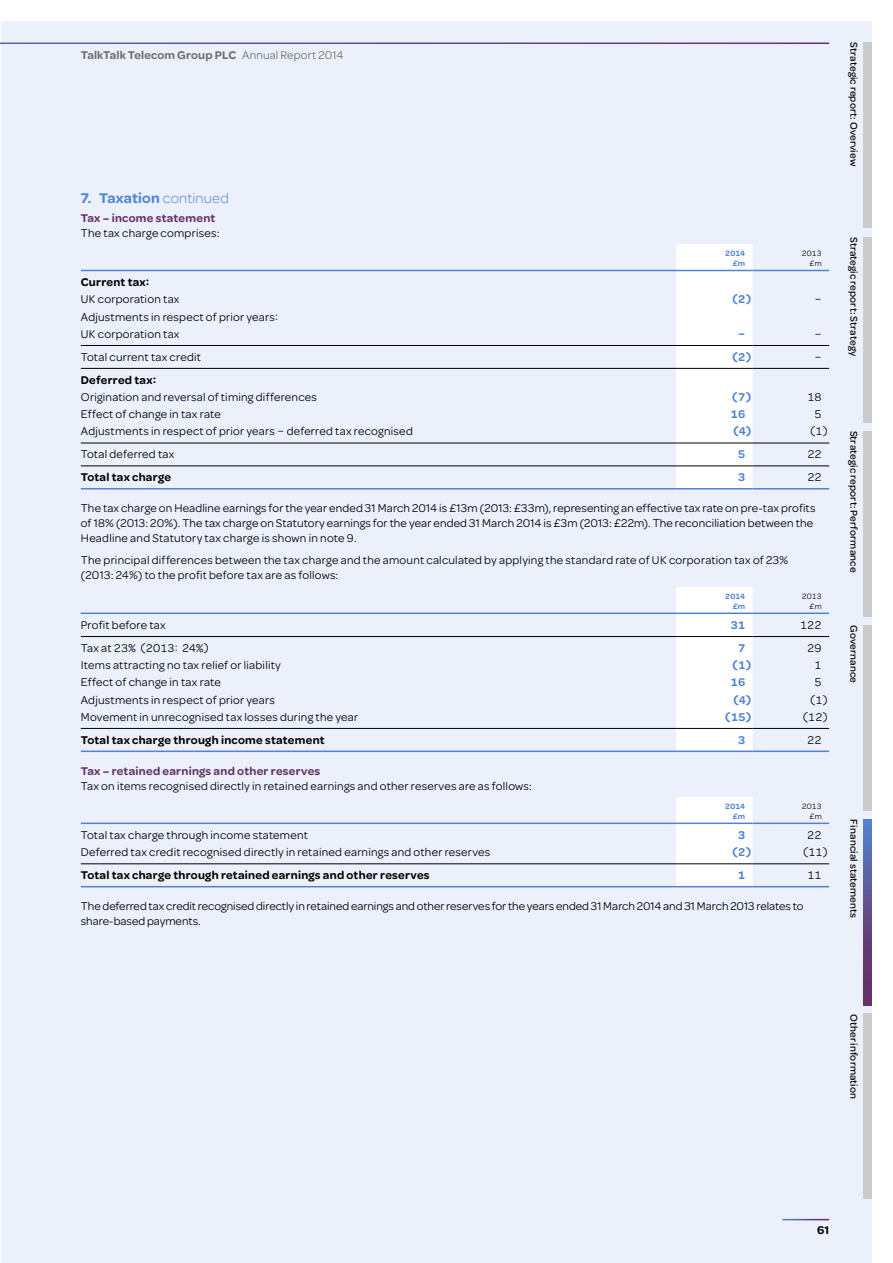
<style>
.page{position:relative;width:893px;height:1263px;background:#fff}
.page>*{position:absolute;margin:0;border:0;box-sizing:border-box;transform-origin:0 0}
.t1{font:600 15px "Omnes";letter-spacing:.01em;color:#5084d2}
.t2{font:12px/15px "Omnes";letter-spacing:.015em;color:#000}
.t3{font:600 12px "Omnes";letter-spacing:.025em;color:#000}
.t4{font:600 12px "Omnes";letter-spacing:.02em;color:#653169}
.t5{font:600 12px "Omnes";letter-spacing:.01em;color:#6f6f70}
.t6{font:600 12px "Omnes";letter-spacing:-.01em;color:#5084d2}
.t7{font:500 10.5px "Omnes";letter-spacing:.015em;color:#000}
.t8{font:600 8.25px/9.8px "Omnes";letter-spacing:.01em;color:#5084d2;text-align:right}
.t9{font:8.25px/9.8px "Omnes";letter-spacing:.005em;color:#000;text-align:right}
.s1{font-weight:400}
.s2{font-weight:300}
</style>
<div class="page">
<div style="left:1px;top:21px;width:871px;height:1242px;background:#ebf0fb"></div>
<div style="left:863px;top:43px;width:9px;height:185px;background:#cacbcb"></div>
<div style="left:863px;top:237px;width:9px;height:185px;background:#cacbcb"></div>
<div style="left:863px;top:431px;width:9px;height:186px;background:#cacbcb"></div>
<div style="left:863px;top:625px;width:9px;height:186px;background:#cacbcb"></div>
<svg style="left:863px;top:819px;width:9px;height:186px;background:#5e528f"></svg>
<div style="left:863px;top:1013px;width:9px;height:186px;background:#cacbcb"></div>
<hr style="left:782px;top:1219px;width:47px;height:1px;background:#fff">
<hr style="left:0;top:43px;width:829px;height:1px;background:#fff">
<div style="left:676px;top:244px;width:77px;height:244px;background:#fff"></div>
<hr style="left:81px;top:345px;width:595px;height:1px;background:#000">
<hr style="left:676px;top:345px;width:77px;height:1px;background:#000">
<hr style="left:753px;top:345px;width:76px;height:1px;background:#000">
<hr style="left:81px;top:443px;width:595px;height:1px;background:#000">
<hr style="left:676px;top:443px;width:77px;height:1px;background:#000">
<hr style="left:753px;top:443px;width:76px;height:1px;background:#000">
<hr style="left:81px;top:270px;width:595px;height:1px;background:#5084d2">
<hr style="left:676px;top:270px;width:77px;height:1px;background:#5084d2">
<hr style="left:753px;top:270px;width:76px;height:1px;background:#5084d2">
<hr style="left:81px;top:488px;width:595px;height:1px;background:#5084d2">
<hr style="left:676px;top:488px;width:77px;height:1px;background:#5084d2">
<hr style="left:753px;top:488px;width:76px;height:1px;background:#5084d2">
<hr style="left:81px;top:368px;width:595px;height:1px;background:#000">
<hr style="left:676px;top:368px;width:77px;height:1px;background:#000">
<hr style="left:753px;top:368px;width:76px;height:1px;background:#000">
<hr style="left:81px;top:465px;width:595px;height:1px;background:#000">
<hr style="left:676px;top:465px;width:77px;height:1px;background:#000">
<hr style="left:753px;top:465px;width:76px;height:1px;background:#000">
<div style="left:676px;top:587px;width:77px;height:163px;background:#fff"></div>
<hr style="left:81px;top:612px;width:595px;height:2px;background:#5084d2">
<hr style="left:676px;top:612px;width:77px;height:2px;background:#5084d2">
<hr style="left:753px;top:612px;width:76px;height:2px;background:#5084d2">
<hr style="left:81px;top:750px;width:595px;height:2px;background:#5084d2">
<hr style="left:676px;top:750px;width:77px;height:2px;background:#5084d2">
<hr style="left:753px;top:750px;width:76px;height:2px;background:#5084d2">
<hr style="left:81px;top:636px;width:595px;height:1px;background:#000">
<hr style="left:676px;top:636px;width:77px;height:1px;background:#000">
<hr style="left:753px;top:636px;width:76px;height:1px;background:#000">
<hr style="left:81px;top:728px;width:595px;height:1px;background:#000">
<hr style="left:676px;top:728px;width:77px;height:1px;background:#000">
<hr style="left:753px;top:728px;width:76px;height:1px;background:#000">
<div style="left:676px;top:797px;width:77px;height:89px;background:#fff"></div>
<hr style="left:81px;top:822px;width:595px;height:2px;background:#5084d2">
<hr style="left:676px;top:822px;width:77px;height:2px;background:#5084d2">
<hr style="left:753px;top:822px;width:76px;height:2px;background:#5084d2">
<hr style="left:81px;top:886px;width:595px;height:1px;background:#5084d2">
<hr style="left:676px;top:886px;width:77px;height:1px;background:#5084d2">
<hr style="left:753px;top:886px;width:76px;height:1px;background:#5084d2">
<hr style="left:81px;top:863px;width:595px;height:1px;background:#000">
<hr style="left:676px;top:863px;width:77px;height:1px;background:#000">
<hr style="left:753px;top:863px;width:76px;height:1px;background:#000">
<p class="t5" style="left:81px;top:46px;width:264px">TalkTalk Telecom Group PLC <span class="s1">Annual Report 2014</span></p>
<p class="t1" style="left:81px;top:188px;width:150px">7. Taxation <span class="s2">continued</span></p>
<p class="t4" style="left:81px;top:209px;width:136px">Tax – income statement</p>
<p class="t2" style="left:81px;top:225px;width:140px">The tax charge comprises:</p>
<p class="t8" style="left:725px;top:248px;width:22px">2014 £m</p>
<p class="t9" style="left:802px;top:248px;width:22px">2013 £m</p>
<p class="t3" style="left:81px;top:274px;width:70px">Current tax:</p>
<p class="t2" style="left:81px;top:291px;width:100px">UK corporation tax</p>
<p class="t6" style="left:731px;top:291px;width:22px">(2)</p>
<p class="t2" style="left:815px;top:291px;width:9px">–</p>
<p class="t2" style="left:81px;top:307px;width:199px;line-height:17.2px">Adjustments in respect of prior years:<br>UK corporation tax</p>
<p class="t6" style="left:738px;top:325px;width:9px">–</p>
<p class="t2" style="left:815px;top:326px;width:9px">–</p>
<p class="t2" style="left:81px;top:349px;width:122px">Total current tax credit</p>
<p class="t6" style="left:731px;top:348px;width:22px">(2)</p>
<p class="t2" style="left:815px;top:349px;width:9px">–</p>
<p class="t3" style="left:81px;top:371px;width:77px">Deferred tax:</p>
<p class="t2" style="left:81px;top:389px;width:238px">Origination and reversal of timing differences</p>
<p class="t6" style="left:731px;top:388px;width:23px">(7)</p>
<p class="t2" style="left:807px;top:389px;width:16px">18</p>
<p class="t2" style="left:81px;top:406px;width:142px">Effect of change in tax rate</p>
<p class="t6" style="left:731px;top:406px;width:16px">16</p>
<p class="t2" style="left:815px;top:406px;width:9px">5</p>
<p class="t2" style="left:81px;top:423px;width:333px">Adjustments in respect of prior years – deferred tax recognised</p>
<p class="t6" style="left:732px;top:423px;width:21px">(4)</p>
<p class="t2" style="left:809px;top:423px;width:21px">(1)</p>
<p class="t2" style="left:81px;top:446px;width:95px">Total deferred tax</p>
<p class="t6" style="left:738px;top:446px;width:9px">5</p>
<p class="t2" style="left:807px;top:446px;width:16px">22</p>
<p class="t3" style="left:81px;top:469px;width:92px">Total tax charge</p>
<p class="t6" style="left:738px;top:469px;width:9px">3</p>
<p class="t2" style="left:807px;top:469px;width:16px">22</p>
<p class="t2" style="left:81px;top:500px;width:736px">The tax charge on Headline earnings for the year ended 31 March 2014 is £13m (2013: £33m), representing an effective tax rate on pre-tax profits of 18% (2013: 20%). The tax charge on Statutory earnings for the year ended 31 March 2014 is £3m (2013: £22m). The reconciliation between the<br>Headline and Statutory tax charge is shown in note 9.</p>
<p class="t2" style="left:81px;top:552px;width:709px">The principal differences between the tax charge and the amount calculated by applying the standard rate of UK corporation tax of 23% (2013: 24%) to the profit before tax are as follows:</p>
<p class="t8" style="left:725px;top:591px;width:22px">2014 £m</p>
<p class="t9" style="left:802px;top:591px;width:22px">2013 £m</p>
<p class="t2" style="left:81px;top:617px;width:86px">Profit before tax</p>
<p class="t6" style="left:731px;top:616px;width:16px">31</p>
<p class="t2" style="left:800px;top:617px;width:23px">122</p>
<p class="t2" style="left:81px;top:640px;width:131px">Tax at 23% (2013: 24%)</p>
<p class="t6" style="left:738px;top:639px;width:9px">7</p>
<p class="t2" style="left:807px;top:640px;width:16px">29</p>
<p class="t2" style="left:81px;top:657px;width:202px">Items attracting no tax relief or liability</p>
<p class="t6" style="left:732px;top:657px;width:22px">(1)</p>
<p class="t2" style="left:814px;top:657px;width:9px">1</p>
<p class="t2" style="left:81px;top:674px;width:142px">Effect of change in tax rate</p>
<p class="t6" style="left:731px;top:674px;width:16px">16</p>
<p class="t2" style="left:814px;top:674px;width:9px">5</p>
<p class="t2" style="left:81px;top:691px;width:196px">Adjustments in respect of prior years</p>
<p class="t6" style="left:732px;top:691px;width:21px">(4)</p>
<p class="t2" style="left:809px;top:691px;width:21px">(1)</p>
<p class="t2" style="left:81px;top:709px;width:279px">Movement in unrecognised tax losses during the year</p>
<p class="t6" style="left:724px;top:708px;width:30px">(15)</p>
<p class="t2" style="left:802px;top:709px;width:29px">(12)</p>
<p class="t3" style="left:81px;top:731px;width:245px">Total tax charge through income statement</p>
<p class="t6" style="left:738px;top:731px;width:9px">3</p>
<p class="t2" style="left:807px;top:732px;width:16px">22</p>
<p class="t4" style="left:81px;top:762px;width:241px">Tax – retained earnings and other reserves</p>
<p class="t2" style="left:81px;top:777px;width:453px">Tax on items recognised directly in retained earnings and other reserves are as follows:</p>
<p class="t8" style="left:725px;top:801px;width:22px">2014 £m</p>
<p class="t9" style="left:802px;top:801px;width:22px">2013 £m</p>
<p class="t2" style="left:81px;top:827px;width:229px">Total tax charge through income statement</p>
<p class="t6" style="left:738px;top:826px;width:9px">3</p>
<p class="t2" style="left:807px;top:827px;width:16px">22</p>
<p class="t2" style="left:81px;top:844px;width:411px">Deferred tax credit recognised directly in retained earnings and other reserves</p>
<p class="t6" style="left:731px;top:844px;width:22px">(2)</p>
<p class="t2" style="left:802px;top:844px;width:28px">(11)</p>
<p class="t3" style="left:81px;top:867px;width:350px">Total tax charge through retained earnings and other reserves</p>
<p class="t6" style="left:738px;top:867px;width:9px">1</p>
<p class="t2" style="left:807px;top:867px;width:16px">11</p>
<p class="t2" style="left:81px;top:898px;width:724px">The deferred tax credit recognised directly in retained earnings and other reserves for the years ended 31 March 2014 and 31 March 2013 relates to share-based payments.</p>
<p class="t7" style="left:861px;top:42px;width:126px;rotate:90deg">Strategic report: Overview</p>
<p class="t7" style="left:861px;top:237px;width:121px;rotate:90deg">Strategic report: Strategy</p>
<p class="t7" style="left:861px;top:431px;width:143px;rotate:90deg">Strategic report: Performance</p>
<p class="t7" style="left:861px;top:625px;width:59px;rotate:90deg">Governance</p>
<p class="t7" style="left:861px;top:819px;width:100px;rotate:90deg">Financial statements</p>
<p class="t7" style="left:861px;top:1013px;width:87px;rotate:90deg">Other information</p>
<p class="t3" style="left:817px;top:1221px;width:14px">61</p>
</div>
